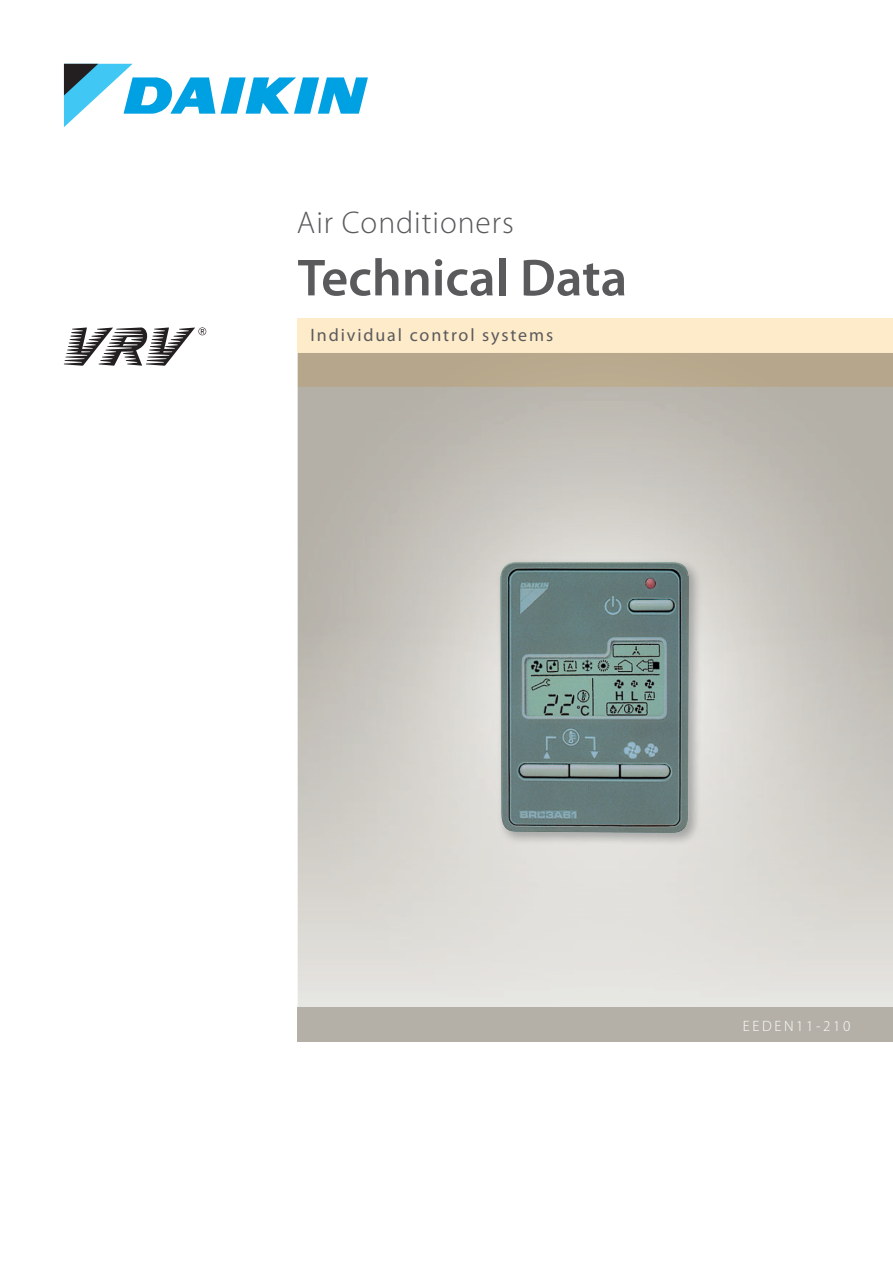
<style>
.page{position:relative;width:893px;height:1263px;background:#fff}
.page>*{position:absolute;margin:0;border:0;box-sizing:border-box;transform-origin:0 0}
.t1{font:600 52.5px "Myriad Pro";color:#5a5a5d}
.t2{font:300 31.5px "Myriad Pro";letter-spacing:.03em;color:#5a5a5d}
.t3{font:18px "Myriad Pro";letter-spacing:.105em;color:#5a5a5d}
.t4{font:300 15px "Myriad Pro";letter-spacing:.175em;color:#fff}
</style>
<div class="page">
<div style="left:298px;top:1008px;width:595px;height:34px;background:#b4b0a8"></div>
<svg style="left:221px;top:77px;width:147px;height:37px"></svg>
<svg style="left:64px;top:64px;width:151px;height:63px"></svg>
<div style="left:298px;top:319px;width:595px;height:34px;background:#feebc9"></div>
<div style="left:298px;top:353px;width:595px;height:34px;background:#b6a78c"></div>
<svg style="left:64px;top:327px;width:142px;height:39px"></svg>
<img style="left:500px;top:562px;width:189px;height:271px">
<h2 class="t2" style="left:297px;top:205px;width:218px">Air Conditioners</h2>
<h1 class="t1" style="left:298px;top:244px;width:331px">Technical Data</h1>
<p class="t3" style="left:310px;top:324px;width:244px">Individual control systems</p>
<p class="t4" style="left:743px;top:1018px;width:109px">EEDEN11-210</p>
</div>
